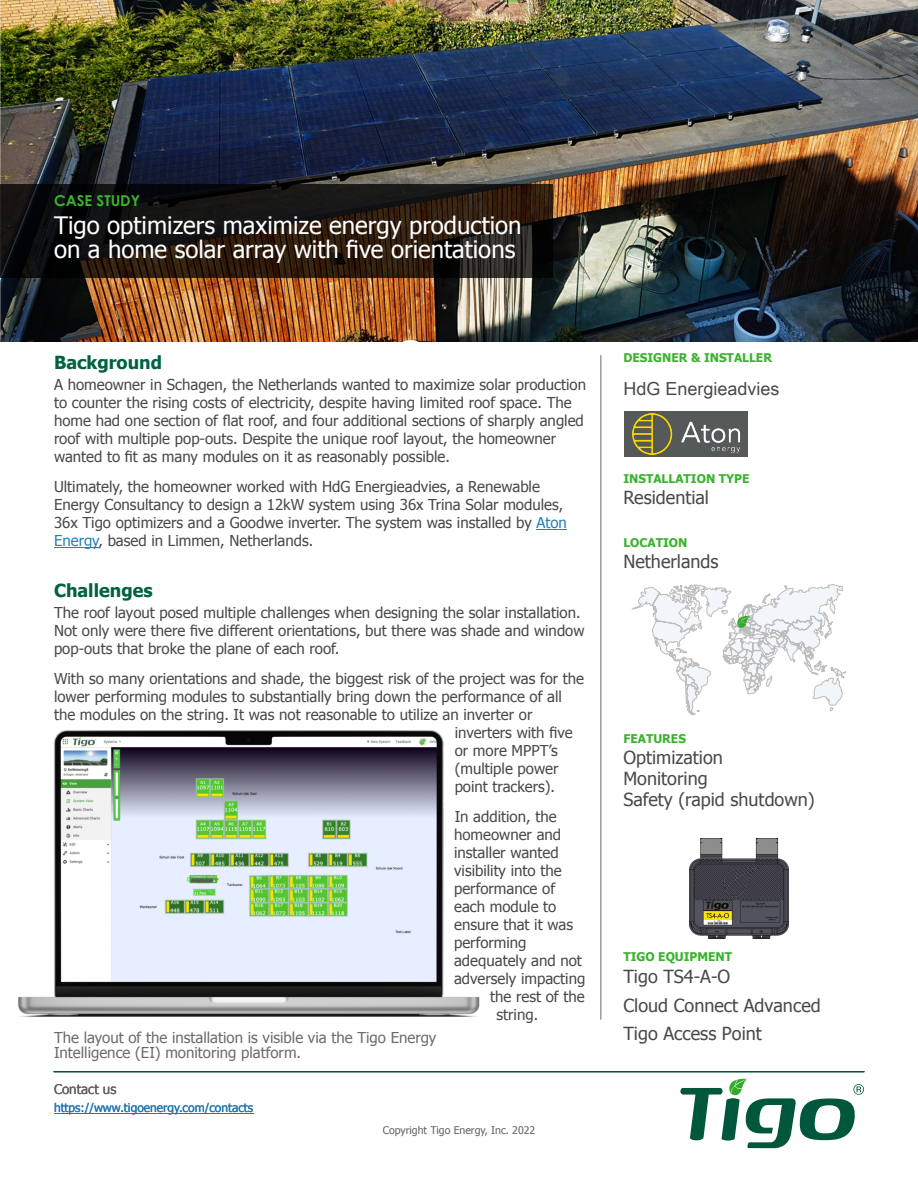
<style>
.page{position:relative;width:918px;height:1188px;background:#fff}
.page>*{position:absolute;margin:0;border:0;box-sizing:border-box;transform-origin:0 0}
.t1{font:24px/24px "Tahoma";color:#fff}
.t2{font:18px/21px "Tahoma";color:#494949}
.t3{font:700 18px "Tahoma";color:#006243}
.t4{font:18px "Arial Unicode MS";color:#494949}
.t5{font:15px/18px "Tahoma";color:#494949}
.t6{font:15px/15px "Tahoma";color:#6c6c6c}
.t7{font:700 15px "Century Gothic";color:#3ab32e}
.t8{font:13.35px "Tahoma";color:#616161}
.t9{font:700 12px "Tahoma";color:#3ab32e}
.t10{font:12px "Tahoma";color:#1f78b4}
.t11{font:10.5px "Tahoma";color:#616161}
.s1{color:#2283bc}
</style>
<div class="page">
<img style="left:0;top:0;width:918px;height:342px">
<svg style="left:680px;top:1078px;width:184px;height:70px"></svg>
<hr style="left:54px;top:1071px;width:810px;height:1px;background:#00573b">
<hr style="left:54px;top:1113px;width:199px;height:1px;background:#1f78b4">
<div style="left:0;top:184px;width:552px;height:94px;background:#000;opacity:.75"></div>
<hr style="left:601px;top:355px;width:1px;height:664px;background:#6c6c6c">
<hr style="left:536px;top:529px;width:31px;height:1px;background:#2283bc">
<hr style="left:54px;top:547px;width:44px;height:1px;background:#2283bc">
<svg style="left:632px;top:584px;width:214px;height:131px"></svg>
<img style="left:689px;top:839px;width:99px;height:99px">
<div style="left:624px;top:411px;width:124px;height:46px;background:#555959"></div>
<img style="left:632px;top:414px;width:108px;height:40px">
<img style="left:18px;top:731px;width:462px;height:285px">
<p class="t7" style="left:54px;top:195px;width:88px">CASE STUDY</p>
<h1 class="t1" style="left:54px;top:215px;width:469px">Tigo optimizers maximize energy production on a home solar array with five orientations</h1>
<p class="t3" style="left:54px;top:355px;width:110px">Background</p>
<p class="t5" style="left:54px;top:377px;width:534px">A homeowner in Schagen, the Netherlands wanted to maximize solar production to counter the rising costs of electricity, despite having limited roof space. The home had one section of flat roof, and four additional sections of sharply angled roof with multiple pop-outs. Despite the unique roof layout, the homeowner wanted to fit as many modules on it as reasonably possible.</p>
<p class="t5" style="left:54px;top:479px;width:514px">Ultimately, the homeowner worked with HdG Energieadvies, a Renewable Energy Consultancy to design a 12kW system using 36x Trina Solar modules, 36x Tigo optimizers and a Goodwe inverter. The system was installed by <span class="s1">Aton Energy</span>, based in Limmen, Netherlands.</p>
<p class="t3" style="left:54px;top:583px;width:100px">Challenges</p>
<p class="t5" style="left:54px;top:605px;width:532px">The roof layout posed multiple challenges when designing the solar installation.<br>Not only were there five different orientations, but there was shade and window pop-outs that broke the plane of each roof.</p>
<p class="t5" style="left:54px;top:671px;width:532px">With so many orientations and shade, the biggest risk of the project was for the</p>
<p class="t5" style="left:54px;top:689px;width:510px">lower performing modules to substantially bring down the performance of all</p>
<p class="t5" style="left:54px;top:707px;width:480px">the modules on the string. It was not reasonable to utilize an inverter or</p>
<p class="t5" style="left:455px;top:725px;width:119px">inverters with five</p>
<p class="t5" style="left:455px;top:743px;width:105px">or more MPPT’s</p>
<p class="t5" style="left:455px;top:761px;width:105px">(multiple power</p>
<p class="t5" style="left:455px;top:779px;width:102px">point trackers).</p>
<p class="t5" style="left:455px;top:809px;width:103px">In addition, the</p>
<p class="t5" style="left:454px;top:827px;width:109px">homeowner and</p>
<p class="t5" style="left:454px;top:845px;width:106px">installer wanted</p>
<p class="t5" style="left:454px;top:863px;width:109px">visibility into the</p>
<p class="t5" style="left:454px;top:881px;width:103px">performance of</p>
<p class="t5" style="left:454px;top:899px;width:104px">each module to</p>
<p class="t5" style="left:454px;top:917px;width:120px">ensure that it was</p>
<p class="t5" style="left:454px;top:935px;width:74px">performing</p>
<p class="t5" style="left:454px;top:953px;width:129px">adequately and not</p>
<p class="t5" style="left:454px;top:971px;width:133px">adversely impacting</p>
<p class="t5" style="left:490px;top:989px;width:96px">the rest of the</p>
<p class="t5" style="left:497px;top:1007px;width:43px">string.</p>
<p class="t6" style="left:54px;top:1031px;width:384px">The layout of the installation is visible via the Tigo Energy<br>Intelligence (EI) monitoring platform.</p>
<p class="t8" style="left:54px;top:1084px;width:64px">Contact us</p>
<p class="t10" style="left:54px;top:1103px;width:201px">https://www.tigoenergy.com/contacts</p>
<p class="t11" style="left:383px;top:1126px;width:154px">Copyright Tigo Energy, Inc. 2022</p>
<p class="t9" style="left:623px;top:353px;width:150px">DESIGNER &amp; INSTALLER</p>
<p class="t4" style="left:623px;top:382px;width:158px">HdG Energieadvies</p>
<p class="t9" style="left:623px;top:474px;width:127px">INSTALLATION TYPE</p>
<p class="t2" style="left:623px;top:489px;width:87px">Residential</p>
<p class="t9" style="left:623px;top:538px;width:65px">LOCATION</p>
<p class="t2" style="left:623px;top:552px;width:97px">Netherlands</p>
<p class="t9" style="left:623px;top:734px;width:64px">FEATURES</p>
<p class="t2" style="left:623px;top:749px;width:193px">Optimization<br>Monitoring<br>Safety (rapid shutdown)</p>
<p class="t9" style="left:623px;top:952px;width:110px">TIGO EQUIPMENT</p>
<p class="t2" style="left:623px;top:964px;width:199px;line-height:28.5px">Tigo TS4-A-O<br>Cloud Connect Advanced<br>Tigo Access Point</p>
</div>
